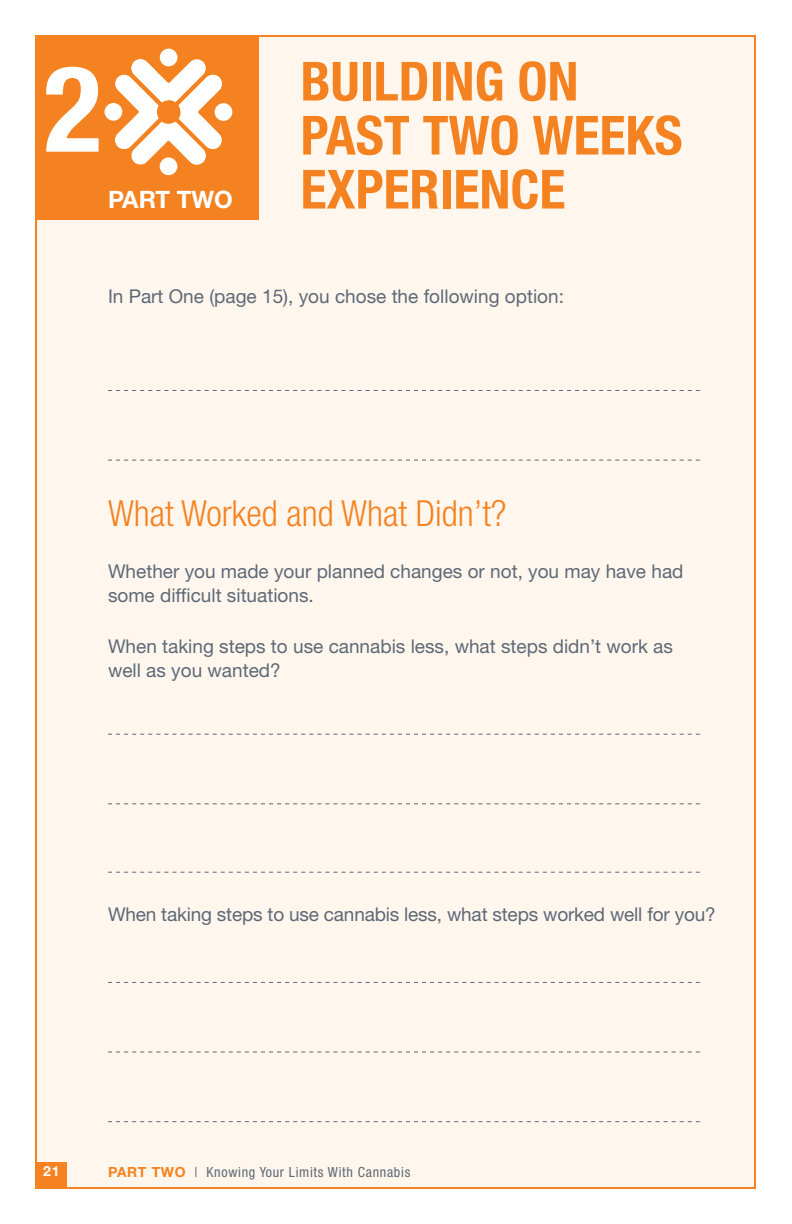
<style>
.page{position:relative;width:792px;height:1224px;background:#fff}
.page>*{position:absolute;margin:0;border:0;box-sizing:border-box;transform-origin:0 0}
.t1{font:700 condensed 120px "Helvetica Neue LT Std";color:#fff}
.t2{font:700 condensed 54px/54px "Helvetica Neue LT Std";color:#f58220}
.t3{font:300 condensed 36px "Helvetica Neue LT Std";color:#f58220}
.t4{font:700 24px "Helvetica Neue LT Std";color:#fff}
.t5{font:19px/24px "Helvetica Neue LT Std";color:#5d6977}
.t6{font:condensed 14px "Helvetica Neue LT Std";letter-spacing:.05em;color:#5d6977}
.t7{font:700 14px "Helvetica Neue LT Std";color:#fff}
.s1{font-weight:700;font-stretch:normal;color:#f58220}
</style>
<div class="page">
<div style="left:35px;top:35px;width:721px;height:1154px;background:#fff6ed;border:2px solid #f58220"></div>
<div style="left:35px;top:35px;width:223px;height:185px;background:#f58220"></div>
<div style="left:160px;top:49px;width:18px;height:17px;background:#fff;border-radius:50%"></div>
<div style="left:105px;top:103px;width:17px;height:18px;background:#fff;border-radius:50%"></div>
<div style="left:215px;top:103px;width:17px;height:18px;background:#fff;border-radius:50%"></div>
<div style="left:160px;top:157px;width:17px;height:18px;background:#fff;border-radius:50%"></div>
<svg style="left:114px;top:58px;width:109px;height:108px"></svg>
<div style="left:36px;top:1162px;width:31px;height:26px;background:#f58220"></div>
<svg style="left:108px;top:390px;width:592px;height:1px"></svg>
<svg style="left:108px;top:734px;width:592px;height:1px"></svg>
<svg style="left:108px;top:982px;width:592px;height:1px"></svg>
<svg style="left:108px;top:460px;width:592px;height:1px"></svg>
<svg style="left:108px;top:803px;width:592px;height:1px"></svg>
<svg style="left:108px;top:872px;width:592px;height:1px"></svg>
<svg style="left:108px;top:1052px;width:592px;height:1px"></svg>
<svg style="left:108px;top:1121px;width:592px;height:1px"></svg>
<p class="t1" style="left:44px;top:36px;width:59px">2</p>
<p class="t4" style="left:108px;top:185px;width:126px">PART TWO</p>
<p class="t2" style="left:301px;top:54px;width:383px">BUILDING ON<br>PAST TWO WEEKS<br>EXPERIENCE</p>
<p class="t5" style="left:108px;top:284px;width:458px">In Part One (page 15), you chose the following option:</p>
<p class="t3" style="left:108px;top:493px;width:400px">What Worked and What Didn’t?</p>
<p class="t5" style="left:108px;top:559px;width:577px">Whether you made your planned changes or not, you may have had some difficult situations.</p>
<p class="t5" style="left:108px;top:634px;width:566px">When taking steps to use cannabis less, what steps didn’t work as well as you wanted?</p>
<p class="t5" style="left:108px;top:902px;width:609px">When taking steps to use cannabis less, what steps worked well for you?</p>
<p class="t7" style="left:43px;top:1163px;width:18px">21</p>
<p class="t6" style="left:108px;top:1164px;width:304px"><span class="s1">PART TWO</span> | Knowing Your Limits With Cannabis</p>
</div>
